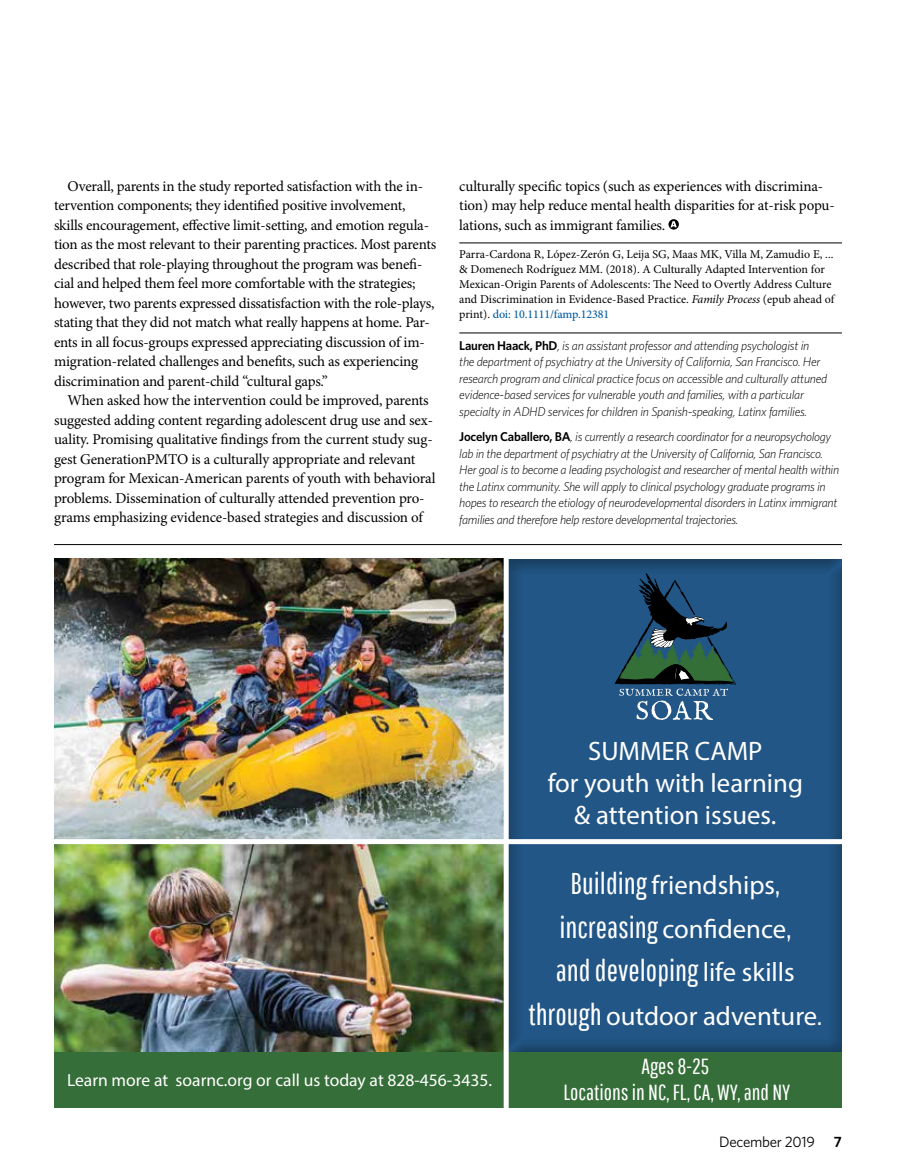
<style>
.page{position:relative;width:905px;height:1175px;background:#fff}
.page>*{position:absolute;margin:0;border:0;box-sizing:border-box;transform-origin:0 0}
.t1{font:30px/43.5px "Pathway Gothic One";color:#fff}
.t2{font:26.7px/32.1px "Myriad Pro";color:#fff;text-align:center}
.t3{font:21.9px/26.2px "Pathway Gothic One";color:#fff;text-align:center}
.t4{font:17.55px "Myriad Pro";color:#fff}
.t5{font:15px/19.5px "Minion Pro";letter-spacing:-.015em;color:#000}
.t6{font:15px "Whitney";letter-spacing:-.02em;color:#000}
.t7{font:600 15px "Whitney";color:#000}
.t8{font:italic 300 12.75px/16.5px "Whitney";letter-spacing:-.025em;color:#000}
.t9{font:12px/15px "Minion Pro";color:#000}
.s1{font-style:italic}
.s2{font-weight:500;color:#005da4}
.s3{font-weight:600;font-style:normal}
.s4{font-family:"Pathway Gothic One";font-size:30px}
.s5{font-family:"Myriad Pro";font-size:26.7px}
</style>
<div class="page">
<hr style="left:54px;top:544px;width:788px;height:1px;background:#000">
<hr style="left:459px;top:243px;width:383px;height:1px;background:#000">
<hr style="left:459px;top:333px;width:383px;height:1px;background:#000">
<svg style="left:668px;top:219px;width:11px;height:11px"></svg>
<div style="left:506px;top:559px;width:336px;height:495px;background:#000;opacity:.5"></div>
<img style="left:54px;top:559px;width:449px;height:280px">
<img style="left:54px;top:844px;width:449px;height:208px">
<div style="left:54px;top:1052px;width:788px;height:55px;background:#356e38"></div>
<div style="left:54px;top:839px;width:788px;height:5px;background:#fff"></div>
<div style="left:503px;top:559px;width:5px;height:548px;background:#fff"></div>
<svg style="left:614px;top:573px;width:122px;height:147px"></svg>
<p class="t5" style="left:54px;top:176px;width:383px;text-indent:14px">Overall, parents in the study reported satisfaction with the in&shy;tervention components; they identified positive involvement, skills encouragement, effective limit-setting, and emotion regula&shy;tion as the most relevant to their parenting practices. Most parents described that role-playing throughout the program was benefi&shy;cial and helped them feel more comfortable with the strategies; however, two parents expressed dissatisfaction with the role-plays, stating that they did not match what really happens at home. Par&shy;ents in all focus-groups expressed appreciating discussion of im&shy;migration-related challenges and benefits, such as experiencing discrimination and parent-child “cultural gaps.”</p>
<p class="t5" style="left:54px;top:391px;width:383px;text-indent:14px">When asked how the intervention could be improved, parents suggested adding content regarding adolescent drug use and sex&shy;uality. Promising qualitative findings from the current study sug&shy;gest GenerationPMTO is a culturally appropriate and relevant program for Mexican-American parents of youth with behavioral problems. Dissemination of culturally attended prevention pro&shy;grams emphasizing evidence-based strategies and discussion of</p>
<p class="t5" style="left:459px;top:176px;width:377px">culturally specific topics (such as experiences with discrimina&shy;tion) may help reduce mental health disparities for at-risk popu&shy;lations, such as immigrant families.</p>
<p class="t9" style="left:459px;top:247px;width:376px">Parra‐Cardona R, López‐Zerón G, Leija SG, Maas MK, Villa M, Zamudio E, ... &amp; Domenech Rodríguez MM. (2018). A Culturally Adapted Intervention for Mexican‐Origin Parents of Adolescents: The Need to Overtly Address Culture and Discrimination in Evidence‐Based Practice. <span class="s1">Family Process</span> (epub ahead of print). <span class="s2">doi: 10.1111/famp.12381</span></p>
<p class="t8" style="left:459px;top:337px;width:369px"><span class="s3">Lauren Haack, PhD</span>, is an assistant professor and attending psychologist in the department of psychiatry at the University of California, San Francisco. Her research program and clinical practice focus on accessible and culturally attuned evidence-based services for vulnerable youth and families, with a particular specialty in ADHD services for children in Spanish-speaking, Latinx families.</p>
<p class="t8" style="left:459px;top:428px;width:381px"><span class="s3">Jocelyn Caballero, BA</span>, is currently a research coordinator for a neuropsychology lab in the department of psychiatry at the University of California, San Francisco.<br>Her goal is to become a leading psychologist and researcher of mental health within the Latinx community. She will apply to clinical psychology graduate programs in hopes to research the etiology of neurodevelopmental disorders in Latinx immigrant families and therefore help restore developmental trajectories.</p>
<h2 class="t2" style="left:547px;top:734px;width:257px">SUMMER CAMP<br>for youth with learning &amp; attention issues.</h2>
<h2 class="t2" style="left:570px;top:869px;width:211px"><span class="s4">Building</span> friendships<span class="s4">,</span></h2>
<h1 class="t1" style="left:555px;top:904px;width:240px">increasing <span class="s5">confidence</span>, and developing <span class="s5">life skills</span></h1>
<h2 class="t2" style="left:528px;top:999px;width:295px"><span class="s4">through</span> outdoor adventure<span class="s4">.</span></h2>
<p class="t4" style="left:67px;top:1069px;width:426px">Learn more at soarnc.org or call us today at 828-456-3435.</p>
<h3 class="t3" style="left:563px;top:1052px;width:228px">Ages 8-25<br>Locations in NC, FL, CA, WY, and NY</h3>
<p class="t6" style="left:719px;top:1133px;width:97px">December 2019</p>
<p class="t7" style="left:833px;top:1132px;width:10px">7</p>
</div>
